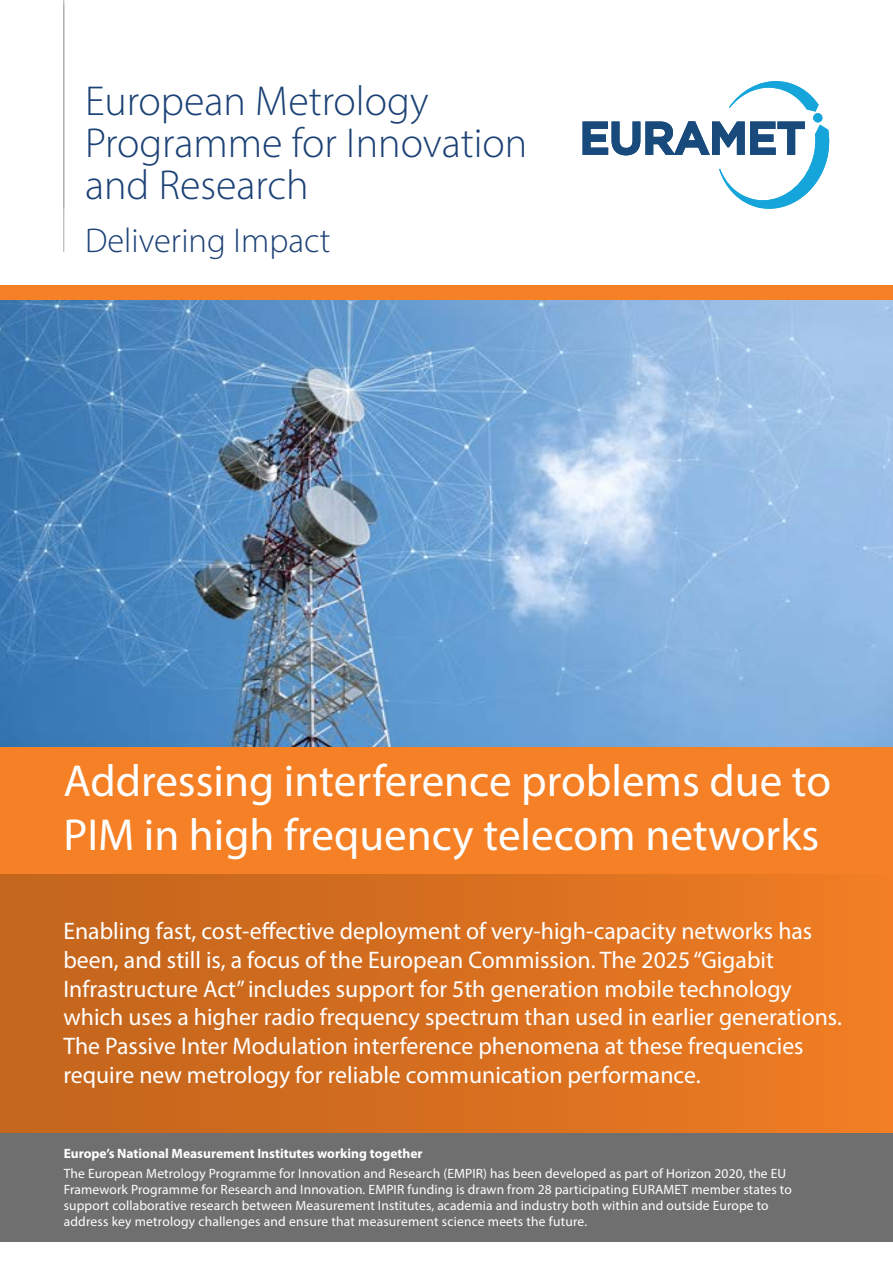
<style>
.page{position:relative;width:893px;height:1263px;background:#fff}
.page>*{position:absolute;margin:0;border:0;box-sizing:border-box;transform-origin:0 0}
.t1{font:45px/54px "Myriad Pro";color:#fff}
.t2{font:300 42px/42px "Myriad Pro";color:#1b4175}
.t3{font:300 34.5px "Myriad Pro";color:#1b4175}
.t4{font:24px/28.8px "Myriad Pro";color:#fff}
.t5{font:13.5px/15.8px "Myriad Pro";letter-spacing:.01em;color:#fff}
.t6{font:700 13.5px "Myriad Pro";color:#fff}
</style>
<div class="page">
<img style="left:0;top:300px;width:893px;height:447px">
<hr style="left:63px;top:5px;width:1px;height:247px;background:#aaa">
<div style="left:0;top:747px;width:893px;height:386px;background:#f58025"></div>
<div style="left:0;top:875px;width:893px;height:259px;background:linear-gradient(to right,#c0631c,#ef7c23)"></div>
<svg style="left:583px;top:81px;width:247px;height:128px"></svg>
<hr style="left:63px;top:0;width:1px;height:209px;background:#aaa">
<div style="left:0;top:1133px;width:893px;height:109px;background:#706f6f"></div>
<div style="left:0;top:285px;width:893px;height:15px;background:#f58025"></div>
<h2 class="t2" style="left:85px;top:79px;width:444px">European Metrology<br>Programme for Innovation and Research</h2>
<h3 class="t3" style="left:85px;top:220px;width:247px">Delivering Impact</h3>
<h1 class="t1" style="left:63px;top:753px;width:769px">Addressing interference problems due to<br>PIM in high frequency telecom networks</h1>
<p class="t4" style="left:63px;top:916px;width:780px">Enabling fast, cost-effective deployment of very-high-capacity networks has been, and still is, a focus of the European Commission. The 2025 “Gigabit Infrastructure Act” includes support for 5th generation mobile technology which uses a higher radio frequency spectrum than used in earlier generations.<br>The Passive Inter Modulation interference phenomena at these frequencies require new metrology for reliable communication performance.</p>
<p class="t6" style="left:64px;top:1145px;width:360px">Europe’s National Measurement Institutes working together</p>
<p class="t5" style="left:64px;top:1166px;width:730px">The European Metrology Programme for Innovation and Research (EMPIR) has been developed as part of Horizon 2020, the EU Framework Programme for Research and Innovation. EMPIR funding is drawn from 28 participating EURAMET member states to support collaborative research between Measurement Institutes, academia and industry both within and outside Europe to address key metrology challenges and ensure that measurement science meets the future.</p>
</div>
